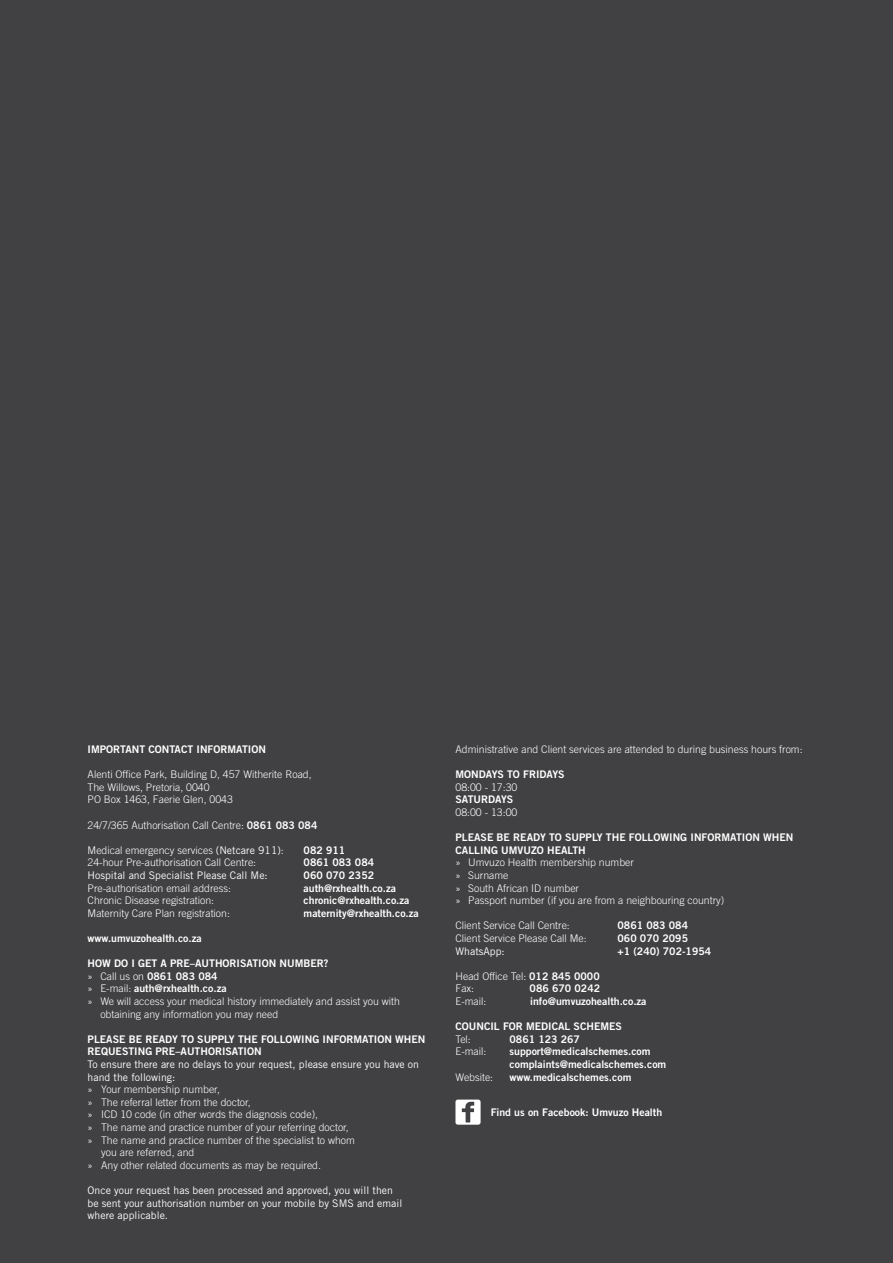
<style>
.page{position:relative;width:893px;height:1263px;background:#414042}
.page>*{position:absolute;margin:0;border:0;box-sizing:border-box;transform-origin:0 0}
.t1{font:300 10.5px/12.6px "Trade Gothic LT Std";color:#fff}
.t2{font:10.5px/12.6px "Trade Gothic LT Std Bd 2";color:#fff}
.t3{font:10.5px/12.6px "Trade Gothic LT Std";color:#fff}
.s1{font-family:"Trade Gothic LT Std Bd 2";font-weight:400}
.s2{font-weight:400}
.s3{font-family:"Trade Gothic LT Std";font-weight:300}
</style>
<div class="page">
<div style="left:455px;top:1099px;width:26px;height:26px;background:#fff;border-radius:2px"></div>
<svg style="left:462px;top:1102px;width:12px;height:20px"></svg>
<p class="t2" style="left:88px;top:743px;width:180px">IMPORTANT CONTACT INFORMATION</p>
<p class="t1" style="left:88px;top:768px;width:226px">Alenti Office Park, Building D, 457 Witherite Road,<br>The Willows, Pretoria, 0040<br>PO Box 1463, Faerie Glen, 0043</p>
<p class="t1" style="left:88px;top:818px;width:231px">24/7/365 Authorisation Call Centre: <span class="s1">0861 083 084</span></p>
<p class="t1" style="left:88px;top:843px;width:198px">Medical emergency services <span class="s2">(Netcare 911)</span>:</p>
<p class="t2" style="left:304px;top:843px;width:43px">082 911</p>
<p class="t1" style="left:88px;top:856px;width:170px">24-hour Pre-authorisation Call Centre:</p>
<p class="t2" style="left:304px;top:856px;width:72px">0861 083 084</p>
<p class="t3" style="left:88px;top:869px;width:182px">Hospital and Specialist Please Call Me:</p>
<p class="t2" style="left:304px;top:869px;width:72px">060 070 2352</p>
<p class="t1" style="left:88px;top:881px;width:145px">Pre-authorisation email address:</p>
<p class="t2" style="left:304px;top:881px;width:94px">auth@rxhealth.co.za</p>
<p class="t1" style="left:88px;top:894px;width:128px">Chronic Disease registration:</p>
<p class="t2" style="left:304px;top:894px;width:107px">chronic@rxhealth.co.za</p>
<p class="t1" style="left:88px;top:906px;width:144px">Maternity Care Plan registration:</p>
<p class="t2" style="left:304px;top:906px;width:117px">maternity@rxhealth.co.za</p>
<p class="t2" style="left:88px;top:932px;width:116px">www.umvuzohealth.co.za</p>
<p class="t2" style="left:88px;top:957px;width:242px">HOW DO I GET A PRE–AUTHORISATION NUMBER? <span class="s3">» Call us on</span> 0861 083 084<br><span class="s3">» E-mail:</span> auth@rxhealth.co.za</p>
<p class="t1" style="left:100px;top:995px;width:301px;text-indent:-13px">» We will access your medical history immediately and assist you with obtaining any information you may need</p>
<p class="t2" style="left:88px;top:1032px;width:339px">PLEASE BE READY TO SUPPLY THE FOLLOWING INFORMATION WHEN<br>REQUESTING PRE–AUTHORISATION</p>
<p class="t3" style="left:88px;top:1058px;width:333px">To ensure there are no delays to your request, please ensure you have on hand the following:</p>
<p class="t1" style="left:88px;top:1083px;width:134px">» Your membership number,</p>
<p class="t1" style="left:88px;top:1095px;width:165px">» The referral letter from the doctor,</p>
<p class="t1" style="left:88px;top:1108px;width:232px">» ICD 10 code (in other words the diagnosis code),</p>
<p class="t1" style="left:88px;top:1121px;width:263px">» The name and practice number of your referring doctor,</p>
<p class="t1" style="left:88px;top:1133px;width:269px">» The name and practice number of the specialist to whom</p>
<p class="t1" style="left:101px;top:1146px;width:95px">you are referred, and</p>
<p class="t1" style="left:88px;top:1158px;width:235px">» Any other related documents as may be required.</p>
<p class="t3" style="left:88px;top:1184px;width:316px">Once your request has been processed and approved, you will then be sent your authorisation number on your mobile by SMS and email where applicable.</p>
<p class="t1" style="left:455px;top:743px;width:349px">Administrative and Client services are attended to during business hours from:</p>
<p class="t2" style="left:455px;top:768px;width:111px">MONDAYS TO FRIDAYS</p>
<p class="t1" style="left:455px;top:780px;width:63px">08:00 - 17:30</p>
<p class="t2" style="left:455px;top:793px;width:59px">SATURDAYS</p>
<p class="t1" style="left:455px;top:806px;width:63px">08:00 - 13:00</p>
<p class="t2" style="left:455px;top:831px;width:339px">PLEASE BE READY TO SUPPLY THE FOLLOWING INFORMATION WHEN<br>CALLING UMVUZO HEALTH</p>
<p class="t1" style="left:455px;top:856px;width:270px">» Umvuzo Health membership number<br>» Surname<br>» South African ID number<br>» Passport number (if you are from a neighbouring country)</p>
<p class="t1" style="left:455px;top:919px;width:116px">Client Service Call Centre:</p>
<p class="t2" style="left:617px;top:919px;width:72px">0861 083 084</p>
<p class="t1" style="left:455px;top:932px;width:133px">Client Service Please Call Me:</p>
<p class="t2" style="left:617px;top:932px;width:72px">060 070 2095</p>
<p class="t3" style="left:455px;top:944px;width:51px">WhatsApp:</p>
<p class="t2" style="left:617px;top:944px;width:95px">+1 (240) 702-1954</p>
<p class="t1" style="left:455px;top:969px;width:146px">Head Office Tel: <span class="s1">012 845 0000<br></span>Fax:</p>
<p class="t2" style="left:530px;top:982px;width:72px">086 670 0242</p>
<p class="t1" style="left:455px;top:995px;width:32px">E-mail:</p>
<p class="t2" style="left:530px;top:995px;width:118px">info@umvuzohealth.co.za</p>
<p class="t2" style="left:455px;top:1020px;width:168px">COUNCIL FOR MEDICAL SCHEMES</p>
<p class="t1" style="left:455px;top:1032px;width:17px">Tel:</p>
<p class="t2" style="left:509px;top:1032px;width:72px">0861 123 267</p>
<p class="t1" style="left:455px;top:1045px;width:32px">E-mail:</p>
<p class="t2" style="left:509px;top:1045px;width:158px">support@medicalschemes.com complaints@medicalschemes.com</p>
<p class="t1" style="left:455px;top:1070px;width:39px">Website:</p>
<p class="t2" style="left:509px;top:1070px;width:123px">www.medicalschemes.com</p>
<p class="t2" style="left:491px;top:1106px;width:173px">Find us on Facebook: Umvuzo Health</p>
</div>
